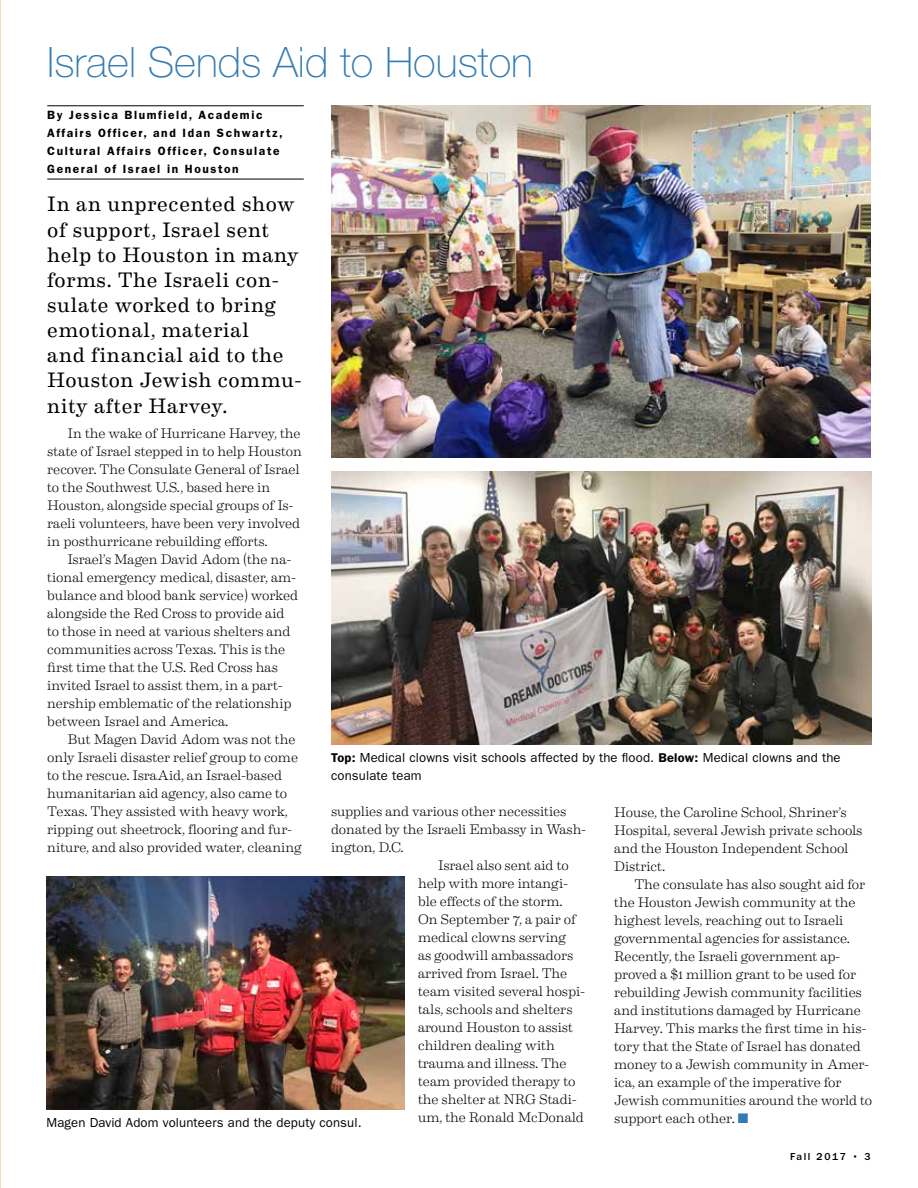
<style>
.page{position:relative;width:918px;height:1188px;background:#fff}
.page>*{position:absolute;margin:0;border:0;box-sizing:border-box;transform-origin:0 0}
.t1{font:100 42px "Helvetica Neue LT Std";color:#337cb3}
.t2{font:21px/25.2px "Eames Century Modern";letter-spacing:.03em;color:#000}
.t3{font:300 13.8px/18px "Eames Century Modern";letter-spacing:-.01em;color:#000}
.t4{font:13.2px/18px "ITC Franklin Gothic Std";letter-spacing:.01em;color:#000}
.t5{font:600 12px/18px "ITC Franklin Gothic Std";letter-spacing:.13em;color:#000}
.t6{font:500 10.5px "ITC Franklin Gothic Std";letter-spacing:.15em;color:#000}
.s1{font-weight:600;font-size:12.75px}
.s2{color:#337cb3}
</style>
<div class="page">
<hr style="left:0;top:0;width:1px;height:1188px;background:#f6debc">
<img style="left:47px;top:876px;width:358px;height:233px">
<hr style="left:47px;top:106px;width:257px;height:1px;background:#000">
<hr style="left:47px;top:179px;width:257px;height:1px;background:#000">
<img style="left:331px;top:471px;width:540px;height:274px">
<img style="left:331px;top:105px;width:539px;height:353px">
<h1 class="t1" style="left:47px;top:38px;width:487px">Israel Sends Aid to Houston</h1>
<p class="t5" style="left:47px;top:106px;width:237px">By Jessica Blumfield, Academic Affairs Officer, and Idan Schwartz, Cultural Affairs Officer, Consulate General of Israel in Houston</p>
<h2 class="t2" style="left:47px;top:190px;width:256px">In an unprecented show of support, Israel sent help to Houston in many forms. The Israeli con&shy;sulate worked to bring emotional, material<br>and financial aid to the<br>Houston Jewish commu&shy;nity after Harvey.</h2>
<p class="t3" style="left:47px;top:424px;width:256px;text-indent:20px">In the wake of Hurricane Harvey, the state of Israel stepped in to help Houston recover. The Consulate General of Israel to the Southwest U.S., based here in Houston, alongside special groups of Is&shy;raeli volunteers, have been very involved in posthurricane rebuilding efforts.</p>
<p class="t3" style="left:47px;top:550px;width:252px;text-indent:20px">Israel’s Magen David Adom (the na&shy;tional emergency medical, disaster, am&shy;bulance and blood bank service) worked alongside the Red Cross to provide aid to those in need at various shelters and communities across Texas. This is the first time that the U.S. Red Cross has invited Israel to assist them, in a part&shy;nership emblematic of the relationship between Israel and America.</p>
<p class="t3" style="left:47px;top:730px;width:256px;text-indent:20px">But Magen David Adom was not the only Israeli disaster relief group to come to the rescue. IsraAid, an Israel-based humanitarian aid agency, also came to Texas. They assisted with heavy work, ripping out sheetrock, flooring and fur&shy;niture, and also provided water, cleaning</p>
<p class="t4" style="left:331px;top:749px;width:511px"><span class="s1">Top:</span> Medical clowns visit schools affected by the flood. <span class="s1">Below:</span> Medical clowns and the consulate team</p>
<p class="t3" style="left:331px;top:802px;width:237px">supplies and various other necessities</p>
<p class="t3" style="left:331px;top:820px;width:257px">donated by the Israeli Embassy in Wash-</p>
<p class="t3" style="left:331px;top:838px;width:74px">ington, D.C.</p>
<p class="t3" style="left:438px;top:856px;width:132px">Israel also sent aid to</p>
<p class="t3" style="left:418px;top:874px;width:151px">help with more intangi-</p>
<p class="t3" style="left:418px;top:892px;width:146px">ble effects of the storm.</p>
<p class="t3" style="left:418px;top:910px;width:159px">On September 7, a pair of</p>
<p class="t3" style="left:418px;top:928px;width:150px">medical clowns serving</p>
<p class="t3" style="left:418px;top:946px;width:157px">as goodwill ambassadors</p>
<p class="t3" style="left:418px;top:964px;width:151px">arrived from Israel. The</p>
<p class="t3" style="left:418px;top:982px;width:168px">team visited several hospi-</p>
<p class="t3" style="left:418px;top:1000px;width:156px">tals, schools and shelters</p>
<p class="t3" style="left:418px;top:1018px;width:157px">around Houston to assist</p>
<p class="t3" style="left:418px;top:1036px;width:138px">children dealing with</p>
<p class="t3" style="left:418px;top:1054px;width:150px">trauma and illness. The</p>
<p class="t3" style="left:418px;top:1072px;width:159px">team provided therapy to</p>
<p class="t3" style="left:418px;top:1090px;width:160px">the shelter at NRG Stadi-</p>
<p class="t3" style="left:418px;top:1108px;width:168px">um, the Ronald McDonald</p>
<p class="t3" style="left:614px;top:802px;width:250px">House, the Caroline School, Shriner’s<br>Hospital, several Jewish private schools and the Houston Independent School<br>District.</p>
<p class="t3" style="left:614px;top:874px;width:260px;text-indent:20px">The consulate has also sought aid for the Houston Jewish community at the highest levels, reaching out to Israeli governmental agencies for assistance.<br>Recently, the Israeli government ap&shy;proved a $1 million grant to be used for rebuilding Jewish community facilities and institutions damaged by Hurricane Harvey. This marks the first time in his&shy;tory that the State of Israel has donated money to a Jewish community in Amer&shy;ica, an example of the imperative for Jewish communities around the world to support each other. <span class="s2">■</span></p>
<p class="t6" style="left:790px;top:1151px;width:82px">Fall 2017 • 3</p>
<p class="t4" style="left:46px;top:1113px;width:317px">Magen David Adom volunteers and the deputy consul.</p>
</div>
